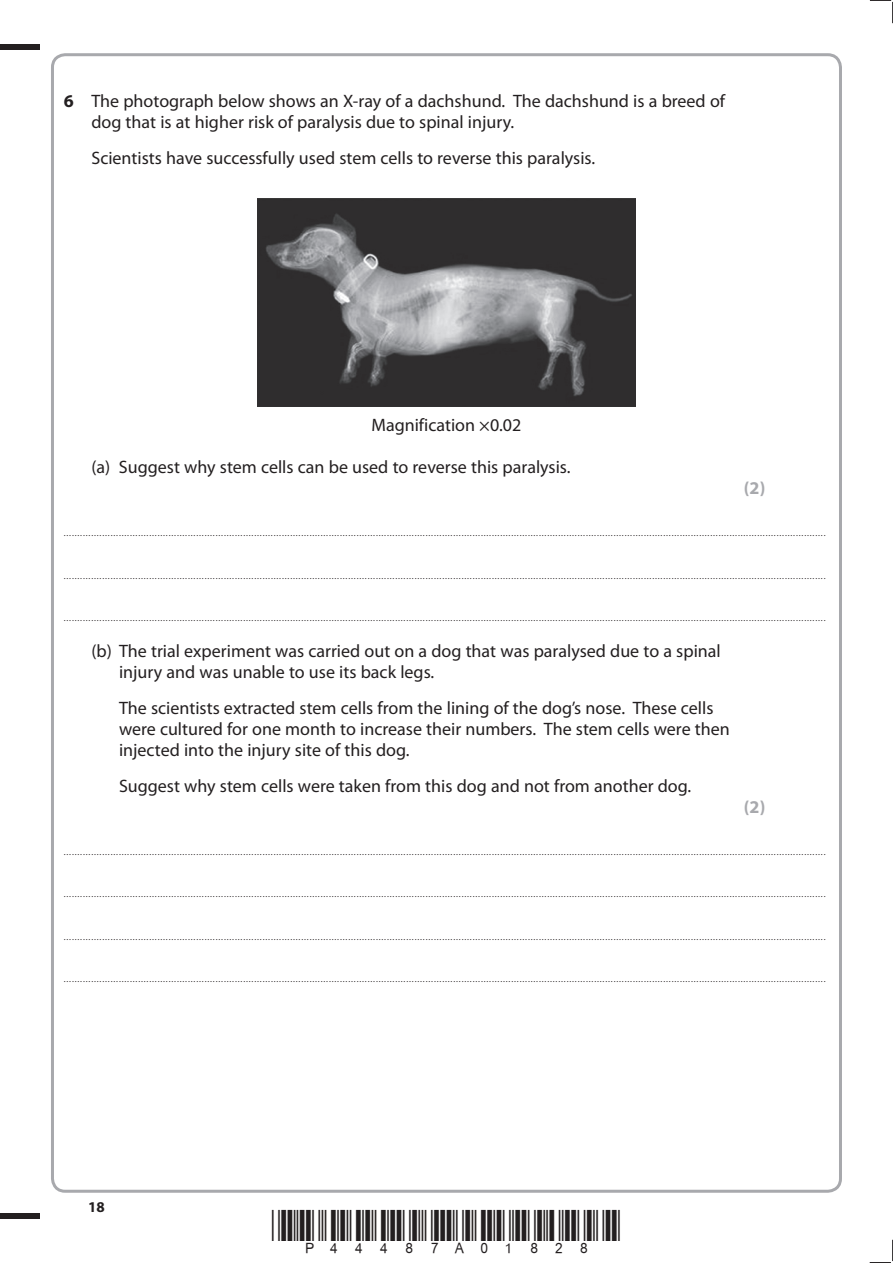
<style>
.page{position:relative;width:893px;height:1263px;background:#fff}
.page>*{position:absolute;margin:0;border:0;box-sizing:border-box;transform-origin:0 0}
.t1{font:39px "Bar Code 39 c HR";color:#231f20}
.t2{font:18px/21px "Myriad Pro";color:#231f20}
.t3{font:700 18px "Myriad Pro";color:#a8a9ad}
.t4{font:700 15px "Myriad Pro";color:#231f20}
.t5{font:9px "Myriad Pro";color:#231f20}
.s1{font-weight:700}
</style>
<div class="page">
<div style="left:0;top:44px;width:40px;height:5px;background:#231f20"></div>
<div style="left:0;top:1214px;width:40px;height:5px;background:#231f20"></div>
<svg style="left:870px;top:0;width:23px;height:23px"></svg>
<svg style="left:870px;top:1240px;width:23px;height:23px"></svg>
<img style="left:258px;top:198px;width:377px;height:209px">
<h2 class="t2" style="left:91px;top:92px;width:635px;text-indent:-28px"><span class="s1">6</span> The photograph below shows an X-ray of a dachshund. The dachshund is a breed of dog that is at higher risk of paralysis due to spinal injury.</h2>
<h2 class="t2" style="left:91px;top:149px;width:505px">Scientists have successfully used stem cells to reverse this paralysis.</h2>
<h2 class="t2" style="left:371px;top:416px;width:151px">Magnification ×0.02</h2>
<h2 class="t2" style="left:91px;top:458px;width:481px">(a) Suggest why stem cells can be used to reverse this paralysis.</h2>
<h2 class="t3" style="left:744px;top:481px;width:23px">(2)</h2>
<p class="t5" style="left:64px;top:530px;width:763px">....................................................................................................................................................................................................................................................................................</p>
<p class="t5" style="left:64px;top:572px;width:763px">....................................................................................................................................................................................................................................................................................</p>
<p class="t5" style="left:64px;top:614px;width:763px">....................................................................................................................................................................................................................................................................................</p>
<h2 class="t2" style="left:119px;top:641px;width:603px;text-indent:-28px">(b) The trial experiment was carried out on a dog that was paralysed due to a spinal injury and was unable to use its back legs.</h2>
<h2 class="t2" style="left:119px;top:698px;width:612px">The scientists extracted stem cells from the lining of the dog’s nose. These cells were cultured for one month to increase their numbers. The stem cells were then injected into the injury site of this dog.</h2>
<h2 class="t2" style="left:119px;top:776px;width:574px">Suggest why stem cells were taken from this dog and not from another dog.</h2>
<h2 class="t3" style="left:744px;top:800px;width:23px">(2)</h2>
<p class="t5" style="left:64px;top:849px;width:763px">....................................................................................................................................................................................................................................................................................</p>
<p class="t5" style="left:64px;top:891px;width:763px">....................................................................................................................................................................................................................................................................................</p>
<p class="t5" style="left:64px;top:933px;width:763px">....................................................................................................................................................................................................................................................................................</p>
<p class="t5" style="left:64px;top:975px;width:763px">....................................................................................................................................................................................................................................................................................</p>
<h3 class="t4" style="left:88px;top:1201px;width:18px">18</h3>
<h1 class="t1" style="left:322px;top:1202px;width:76px">✔✔✔</h1>
</div>
